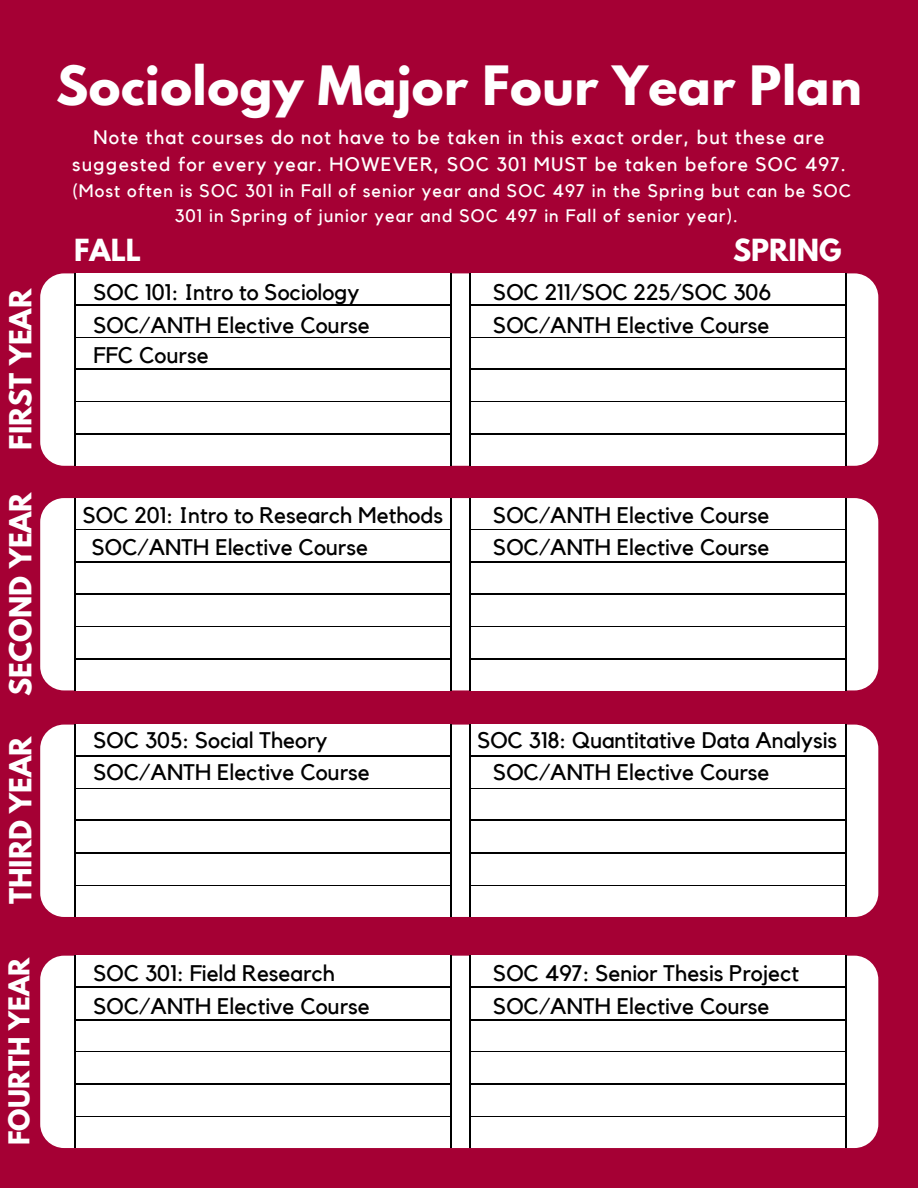
<style>
.page{position:relative;width:918px;height:1188px;background:#a50034}
.page>*{position:absolute;margin:0;border:0;box-sizing:border-box;transform-origin:0 0}
.t1{font:700 48px "League Spartan";letter-spacing:.01em;color:#fff}
.t2{font:700 27px "League Spartan";color:#fff}
.t3{font:700 25.5px "League Spartan";color:#fff}
.t4{font:22.5px "Kollektif";color:#000}
.t5{font:19.5px/27px "Kollektif";letter-spacing:.06em;color:#fff;text-align:center}
.t6{font:18px/24.8px "Kollektif";letter-spacing:.06em;color:#fff}
</style>
<div class="page">
<div style="left:40px;top:273px;width:838px;height:193px;background:#fff;border-radius:24px"></div>
<div style="left:40px;top:498px;width:838px;height:192px;background:#fff;border-radius:24px"></div>
<div style="left:40px;top:725px;width:838px;height:192px;background:#fff;border-radius:24px"></div>
<div style="left:40px;top:956px;width:838px;height:192px;background:#fff;border-radius:24px"></div>
<svg style="left:74px;top:498px;width:378px;height:192px;fill:#000"></svg>
<div style="left:76px;top:498px;width:374px;height:30px;background:#fff"></div>
<div style="left:76px;top:531px;width:374px;height:30px;background:#fff"></div>
<div style="left:76px;top:563px;width:374px;height:30px;background:#fff"></div>
<div style="left:76px;top:595px;width:374px;height:30px;background:#fff"></div>
<div style="left:76px;top:627px;width:374px;height:31px;background:#fff"></div>
<div style="left:76px;top:660px;width:374px;height:30px;background:#fff"></div>
<svg style="left:469px;top:498px;width:378px;height:192px;fill:#000"></svg>
<svg style="left:74px;top:725px;width:378px;height:192px;fill:#000"></svg>
<svg style="left:469px;top:725px;width:378px;height:192px;fill:#000"></svg>
<svg style="left:74px;top:956px;width:378px;height:192px;fill:#000"></svg>
<svg style="left:469px;top:956px;width:378px;height:192px;fill:#000"></svg>
<div style="left:471px;top:498px;width:373px;height:30px;background:#fff"></div>
<div style="left:471px;top:531px;width:373px;height:30px;background:#fff"></div>
<div style="left:471px;top:563px;width:373px;height:30px;background:#fff"></div>
<div style="left:471px;top:595px;width:373px;height:30px;background:#fff"></div>
<div style="left:471px;top:627px;width:373px;height:31px;background:#fff"></div>
<div style="left:471px;top:660px;width:373px;height:30px;background:#fff"></div>
<div style="left:76px;top:725px;width:374px;height:30px;background:#fff"></div>
<div style="left:76px;top:757px;width:374px;height:31px;background:#fff"></div>
<div style="left:76px;top:790px;width:374px;height:29px;background:#fff"></div>
<div style="left:76px;top:821px;width:374px;height:31px;background:#fff"></div>
<div style="left:76px;top:854px;width:374px;height:30px;background:#fff"></div>
<div style="left:76px;top:887px;width:374px;height:30px;background:#fff"></div>
<div style="left:471px;top:725px;width:373px;height:30px;background:#fff"></div>
<div style="left:471px;top:757px;width:373px;height:31px;background:#fff"></div>
<div style="left:471px;top:790px;width:373px;height:29px;background:#fff"></div>
<div style="left:471px;top:821px;width:373px;height:31px;background:#fff"></div>
<div style="left:471px;top:854px;width:373px;height:30px;background:#fff"></div>
<div style="left:471px;top:887px;width:373px;height:30px;background:#fff"></div>
<div style="left:76px;top:956px;width:374px;height:30px;background:#fff"></div>
<div style="left:76px;top:988px;width:374px;height:31px;background:#fff"></div>
<div style="left:76px;top:1021px;width:374px;height:29px;background:#fff"></div>
<div style="left:76px;top:1052px;width:374px;height:31px;background:#fff"></div>
<div style="left:76px;top:1085px;width:374px;height:30px;background:#fff"></div>
<div style="left:76px;top:1118px;width:374px;height:30px;background:#fff"></div>
<div style="left:471px;top:956px;width:373px;height:30px;background:#fff"></div>
<div style="left:471px;top:988px;width:373px;height:31px;background:#fff"></div>
<div style="left:471px;top:1021px;width:373px;height:29px;background:#fff"></div>
<div style="left:471px;top:1052px;width:373px;height:31px;background:#fff"></div>
<div style="left:471px;top:1085px;width:373px;height:30px;background:#fff"></div>
<div style="left:471px;top:1118px;width:373px;height:30px;background:#fff"></div>
<div style="left:74px;top:273px;width:378px;height:193px;background:linear-gradient(to right,#000,#000)"></div>
<div style="left:469px;top:273px;width:378px;height:193px;background:linear-gradient(to right,#000,#000)"></div>
<div style="left:76px;top:273px;width:374px;height:31px;background:#fff"></div>
<div style="left:76px;top:306px;width:374px;height:30px;background:#fff"></div>
<div style="left:76px;top:339px;width:374px;height:29px;background:#fff"></div>
<div style="left:76px;top:370px;width:374px;height:31px;background:#fff"></div>
<div style="left:76px;top:403px;width:374px;height:30px;background:#fff"></div>
<div style="left:76px;top:435px;width:374px;height:31px;background:#fff"></div>
<div style="left:471px;top:273px;width:373px;height:31px;background:#fff"></div>
<div style="left:471px;top:306px;width:373px;height:30px;background:#fff"></div>
<div style="left:471px;top:339px;width:373px;height:29px;background:#fff"></div>
<div style="left:471px;top:370px;width:373px;height:31px;background:#fff"></div>
<div style="left:471px;top:403px;width:373px;height:30px;background:#fff"></div>
<div style="left:471px;top:435px;width:373px;height:31px;background:#fff"></div>
<p class="t2" style="left:7px;top:450px;width:163px;rotate:-90deg">FIRST YEAR</p>
<p class="t2" style="left:7px;top:696px;width:206px;rotate:-90deg">SECOND YEAR</p>
<p class="t2" style="left:7px;top:904px;width:170px;rotate:-90deg">THIRD YEAR</p>
<p class="t3" style="left:7px;top:1145px;width:189px;rotate:-90deg">FOURTH YEAR</p>
<p class="t1" style="left:56px;top:62px;width:807px">Sociology Major Four Year Plan</p>
<p class="t5" style="left:72px;top:125px;width:775px">Note that courses do not have to be taken in this exact order, but these are suggested for every year. HOWEVER, SOC 301 MUST be taken before SOC 497.</p>
<p class="t6" style="left:175px;top:179px;width:678px;text-indent:-102px">(Most often is SOC 301 in Fall of senior year and SOC 497 in the Spring but can be SOC<br>301 in Spring of junior year and SOC 497 in Fall of senior year).</p>
<p class="t2" style="left:74px;top:237px;width:68px">FALL</p>
<p class="t2" style="left:733px;top:237px;width:110px">SPRING</p>
<p class="t4" style="left:94px;top:282px;width:268px">SOC 101: Intro to Sociology</p>
<p class="t4" style="left:94px;top:314px;width:278px">SOC/ANTH Elective Course</p>
<p class="t4" style="left:94px;top:344px;width:117px">FFC Course</p>
<p class="t4" style="left:493px;top:282px;width:280px">SOC 211/SOC 225/SOC 306</p>
<p class="t4" style="left:493px;top:314px;width:278px">SOC/ANTH Elective Course</p>
<p class="t4" style="left:83px;top:504px;width:362px">SOC 201: Intro to Research Methods</p>
<p class="t4" style="left:493px;top:504px;width:278px">SOC/ANTH Elective Course</p>
<p class="t4" style="left:92px;top:537px;width:278px">SOC/ANTH Elective Course</p>
<p class="t4" style="left:493px;top:537px;width:278px">SOC/ANTH Elective Course</p>
<p class="t4" style="left:94px;top:730px;width:236px">SOC 305: Social Theory</p>
<p class="t4" style="left:477px;top:730px;width:361px">SOC 318: Quantitative Data Analysis</p>
<p class="t4" style="left:94px;top:761px;width:278px">SOC/ANTH Elective Course</p>
<p class="t4" style="left:493px;top:761px;width:278px">SOC/ANTH Elective Course</p>
<p class="t4" style="left:94px;top:963px;width:243px">SOC 301: Field Research</p>
<p class="t4" style="left:493px;top:963px;width:307px">SOC 497: Senior Thesis Project</p>
<p class="t4" style="left:94px;top:996px;width:278px">SOC/ANTH Elective Course</p>
<p class="t4" style="left:493px;top:996px;width:278px">SOC/ANTH Elective Course</p>
</div>
